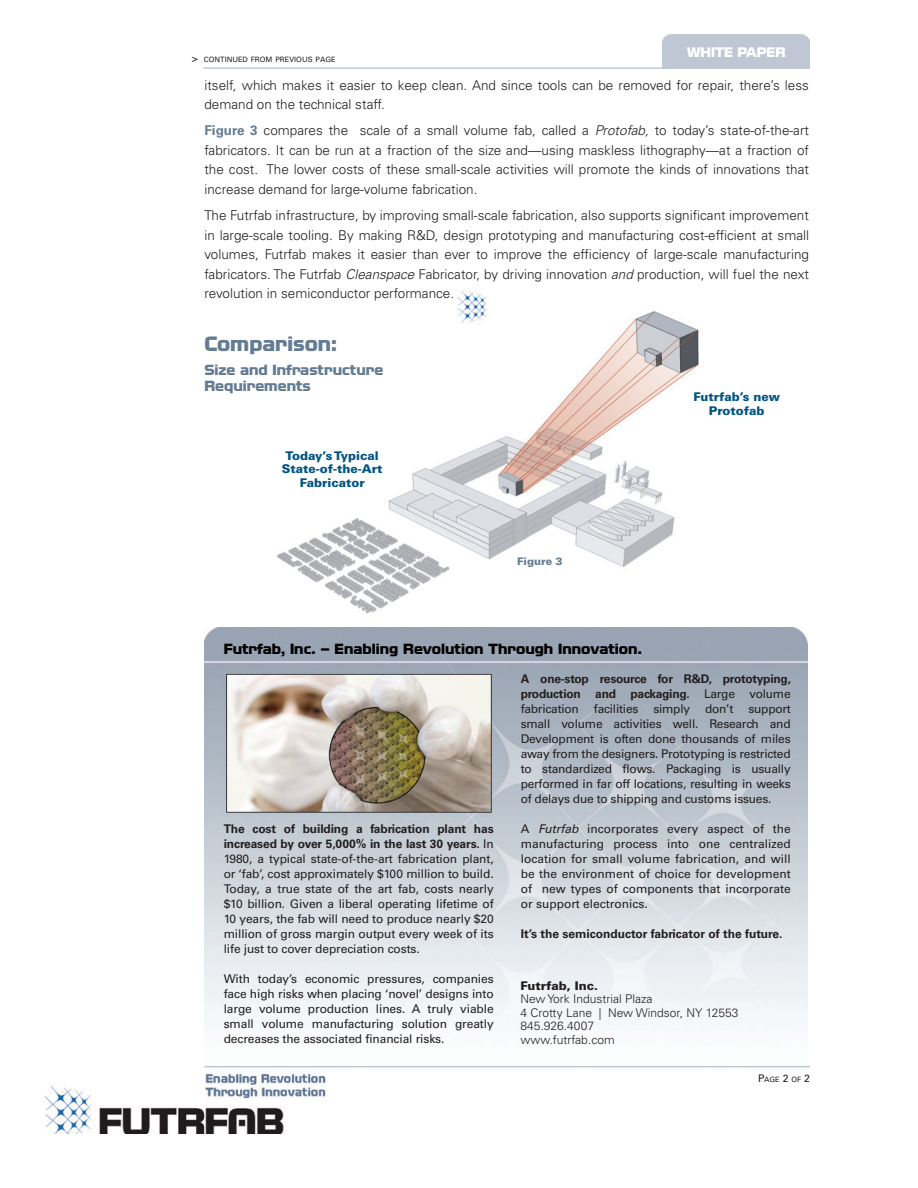
<style>
.page{position:relative;width:918px;height:1188px;background:#fff}
.page>*{position:absolute;margin:0;border:0;box-sizing:border-box;transform-origin:0 0}
.t1{font:18px "Nissan Opti";color:#647c92}
.t2{font:300 13.5px/19.5px "Univers LT Std";color:#231f20;text-align:justify}
.t3{font:12.75px "Nissan Opti";color:#000}
.t4{font:12.75px/16.5px "Nissan Opti";color:#647c92}
.t5{font:12px/15px "Univers LT Std";letter-spacing:-.01em;color:#231f20;text-align:justify}
.t6{font:300 12px/13.5px "Univers LT Std";color:#231f20}
.t7{font:900 12px/13.5px "Univers LT Std";color:#005484;text-align:center}
.t8{font:700 12px "Univers LT Std";color:#231f20}
.t9{font:900 12px "Univers LT Std";color:#231f20}
.t10{font:12px "Nissan Opti";color:#fff}
.t11{font:900 10.5px "Univers LT Std";color:#647c92}
.t12{font:7.35px "Univers LT Std";color:#231f20}
.s1{font-size:10.5px}
.s2{font-weight:700;color:#647c92}
.s3{font-style:italic}
.s4{font-weight:700}
</style>
<div class="page">
<img style="left:276px;top:311px;width:423px;height:303px">
<img style="left:204px;top:627px;width:604px;height:399px">
<img style="left:44px;top:1067px;width:766px;height:67px">
<hr style="left:204px;top:1066px;width:606px;height:1px;background:#bdc8d1">
<hr style="left:203px;top:67px;width:606px;height:2px;background:#bdc8d1">
<img style="left:457px;top:291px;width:31px;height:34px">
<p class="t12" style="left:192px;top:55px;width:145px"><span class="s1">&gt;</span> CONTINUED FROM PREVIOUS PAGE</p>
<p class="t10" style="left:687px;top:44px;width:100px">White Paper</p>
<p class="t2" style="left:204px;top:75px;width:606px">itself, which makes it easier to keep clean. And since tools can be removed for repair, there’s less demand on the technical staff.</p>
<p class="t2" style="left:204px;top:121px;width:606px"><span class="s2">Figure 3</span> compares the scale of a small volume fab, called a <span class="s3">Protofab,</span> to today’s state-of-the-art fabricators. It can be run at a fraction of the size and—using maskless lithography—at a fraction of the cost. The lower costs of these small-scale activities will promote the kinds of innovations that increase demand for large-volume fabrication.</p>
<p class="t2" style="left:204px;top:206px;width:606px">The Futrfab infrastructure, by improving small-scale fabrication, also supports significant improvement in large-scale tooling. By making R&amp;D, design prototyping and manufacturing cost-efficient at small volumes, Futrfab makes it easier than ever to improve the efficiency of large-scale manufacturing fabricators. The Futrfab <span class="s3">Cleanspace</span> Fabricator, by driving innovation <span class="s3">and</span> production, will fuel the next revolution in semiconductor performance.</p>
<h1 class="t1" style="left:204px;top:332px;width:134px">Comparison:</h1>
<p class="t4" style="left:204px;top:361px;width:180px">Size and Infrastructure<br>Requirements</p>
<p class="t7" style="left:282px;top:449px;width:102px">Today’s Typical<br>State-of-the-Art<br>Fabricator</p>
<p class="t11" style="left:517px;top:555px;width:47px">Figure 3</p>
<p class="t3" style="left:224px;top:641px;width:420px">Futrfab, Inc. – Enabling Revolution Through Innovation.</p>
<p class="t7" style="left:693px;top:390px;width:88px">Futrfab’s new<br>Protofab</p>
<p class="t5" style="left:224px;top:821px;width:272px"><span class="s4">The cost of building a fabrication plant has increased by over 5,000% in the last 30 years.</span> In 1980, a typical state-of-the-art fabrication plant, or ‘fab’, cost approximately $100 million to build.<br>Today, a true state of the art fab, costs nearly $10 billion. Given a liberal operating lifetime of 10 years, the fab will need to produce nearly $20 million of gross margin output every week of its life just to cover depreciation costs.</p>
<p class="t5" style="left:224px;top:971px;width:272px">With today’s economic pressures, companies face high risks when placing ‘novel’ designs into large volume production lines. A truly viable small volume manufacturing solution greatly decreases the associated financial risks.</p>
<p class="t5" style="left:521px;top:671px;width:272px"><span class="s4">A one-stop resource for R&amp;D, prototyping, production and packaging.</span> Large volume fabrication facilities simply don’t support small volume activities well. Research and Development is often done thousands of miles away from the designers. Prototyping is restricted to standardized flows. Packaging is usually performed in far off locations, resulting in weeks of delays due to shipping and customs issues.</p>
<p class="t5" style="left:521px;top:821px;width:272px">A <span class="s3">Futrfab</span> incorporates every aspect of the manufacturing process into one centralized location for small volume fabrication, and will be the environment of choice for development of new types of components that incorporate or support electronics.</p>
<p class="t8" style="left:521px;top:926px;width:263px">It’s the semiconductor fabricator of the future.</p>
<p class="t9" style="left:520px;top:978px;width:79px">Futrfab, Inc.</p>
<p class="t6" style="left:520px;top:992px;width:219px">New York Industrial Plaza<br>4 Crotty Lane | New Windsor, NY 12553<br>845.926.4007<br>www.futrfab.com</p>
<p class="t12" style="left:758px;top:1075px;width:53px"><span class="s1">P</span>AGE <span class="s1">2</span> OF <span class="s1">2</span></p>
</div>
